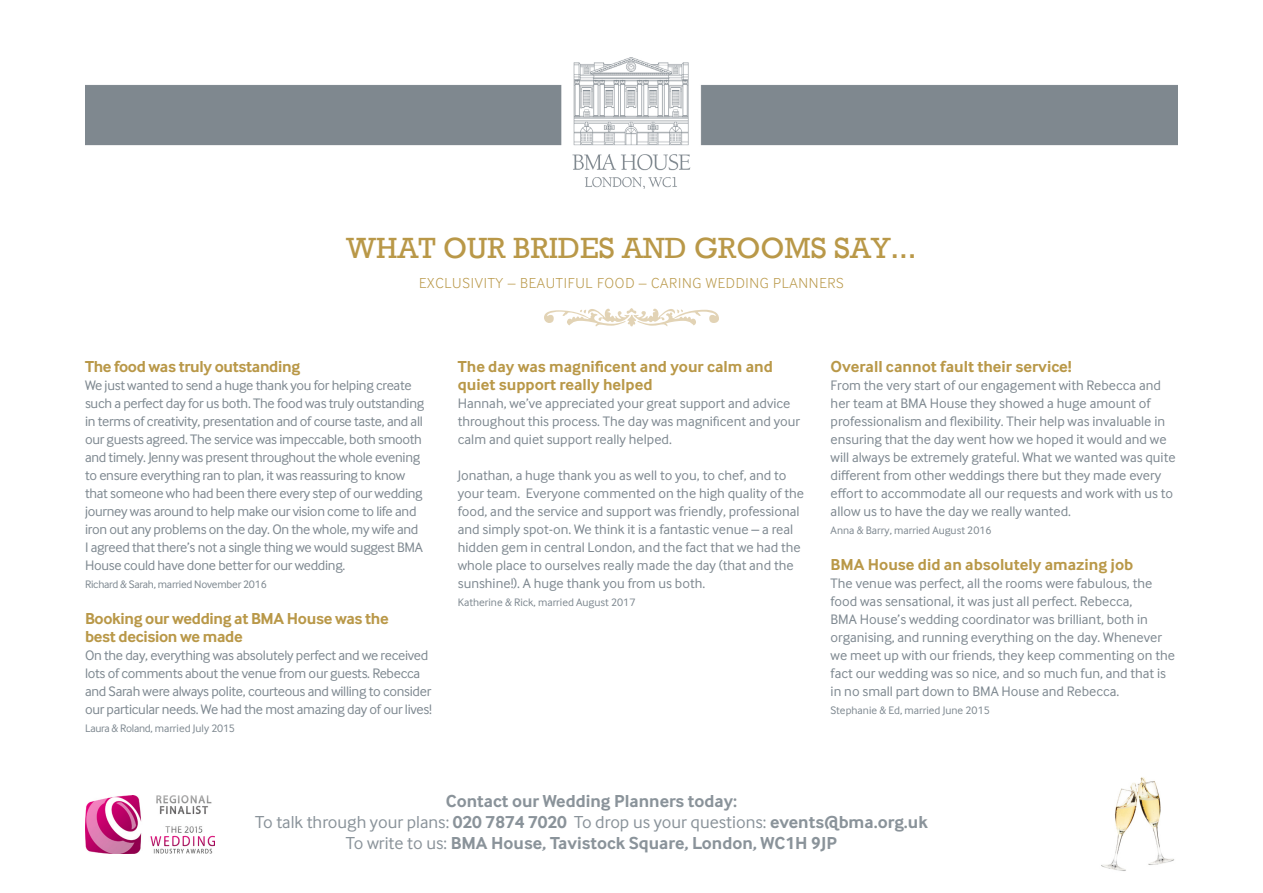
<style>
.page{position:relative;width:1263px;height:893px;background:#fff}
.page>*{position:absolute;margin:0;border:0;box-sizing:border-box;transform-origin:0 0}
.t1{font:30px "Rockwell";color:#b99848}
.t2{font:700 18px/21px "Inter Face";color:#8a939a;text-align:center}
.t3{font:700 16.5px/18px "Inter Face";color:#b99848}
.t4{font:700 16.5px/18px "Inter Face";letter-spacing:-.02em;color:#b99848}
.t5{font:300 15px "Inter Face";letter-spacing:.05em;color:#b99848}
.t6{font:14.25px/18px "Inter Face";color:#7e8890}
.t7{font:14.25px/18px "Inter Face";letter-spacing:-.02em;color:#7e8890}
.t8{font:11.25px "Inter Face";color:#7e8890}
.t9{font:11.25px "Inter Face";letter-spacing:-.02em;color:#7e8890}
.s1{font-weight:400}
</style>
<div class="page">
<img style="left:85px;top:57px;width:1093px;height:131px">
<img style="left:1101px;top:777px;width:73px;height:94px">
<img style="left:85px;top:796px;width:130px;height:58px">
<h1 class="t1" style="left:346px;top:231px;width:572px">WHAT OUR BRIDES AND GROOMS SAY...</h1>
<p class="t5" style="left:419px;top:274px;width:426px">EXCLUSIVITY – BEAUTIFUL FOOD – CARING WEDDING PLANNERS</p>
<p class="t4" style="left:85px;top:358px;width:217px">The food was truly outstanding</p>
<p class="t7" style="left:85px;top:377px;width:341px">We just wanted to send a huge thank you for helping create such a perfect day for us both. The food was truly outstanding in terms of creativity, presentation and of course taste, and all our guests agreed. The service was impeccable, both smooth and timely. Jenny was present throughout the whole evening to ensure everything ran to plan, it was reassuring to know that someone who had been there every step of our wedding journey was around to help make our vision come to life and iron out any problems on the day. On the whole, my wife and I agreed that there’s not a single thing we would suggest BMA House could have done better for our wedding.</p>
<p class="t9" style="left:85px;top:578px;width:183px">Richard &amp; Sarah, married November 2016</p>
<p class="t4" style="left:85px;top:610px;width:305px">Booking our wedding at BMA House was the best decision we made</p>
<p class="t7" style="left:85px;top:647px;width:348px">On the day, everything was absolutely perfect and we received lots of comments about the venue from our guests. Rebecca and Sarah were always polite, courteous and willing to consider our particular needs. We had the most amazing day of our lives!</p>
<p class="t9" style="left:85px;top:722px;width:151px">Laura &amp; Roland, married July 2015</p>
<p class="t3" style="left:458px;top:358px;width:317px">The day was magnificent and your calm and quiet support really helped</p>
<p class="t6" style="left:458px;top:395px;width:344px">Hannah, we’ve appreciated your great support and advice throughout this process. The day was magnificent and your calm and quiet support really helped.</p>
<p class="t6" style="left:458px;top:467px;width:348px">Jonathan, a huge thank you as well to you, to chef, and to your team. Everyone commented on the high quality of the food, and the service and support was friendly, professional and simply spot-on. We think it is a fantastic venue – a real hidden gem in central London, and the fact that we had the whole place to ourselves really made the day (that and the sunshine!). A huge thank you from us both.</p>
<p class="t8" style="left:458px;top:596px;width:179px">Katherine &amp; Rick, married August 2017</p>
<p class="t3" style="left:831px;top:358px;width:243px">Overall cannot fault their service!</p>
<p class="t6" style="left:831px;top:377px;width:346px">From the very start of our engagement with Rebecca and her team at BMA House they showed a huge amount of professionalism and flexibility. Their help was invaluable in ensuring that the day went how we hoped it would and we will always be extremely grateful. What we wanted was quite different from other weddings there but they made every effort to accommodate all our requests and work with us to allow us to have the day we really wanted.</p>
<p class="t8" style="left:831px;top:524px;width:162px">Anna &amp; Barry, married August 2016</p>
<p class="t3" style="left:831px;top:556px;width:304px">BMA House did an absolutely amazing job</p>
<p class="t6" style="left:831px;top:575px;width:346px">The venue was perfect, all the rooms were fabulous, the food was sensational, it was just all perfect. Rebecca,<br>BMA House’s wedding coordinator was brilliant, both in organising, and running everything on the day. Whenever we meet up with our friends, they keep commenting on the fact our wedding was so nice, and so much fun, and that is in no small part down to BMA House and Rebecca.</p>
<p class="t8" style="left:831px;top:704px;width:161px">Stephanie &amp; Ed, married June 2015</p>
<p class="t2" style="left:255px;top:791px;width:674px">Contact our Wedding Planners today:<br><span class="s1">To talk through your plans:</span> 020 7874 7020 <span class="s1">To drop us your questions:</span> events@bma.org.uk<br><span class="s1">To write to us:</span> BMA House, Tavistock Square, London, WC1H 9JP</p>
</div>
